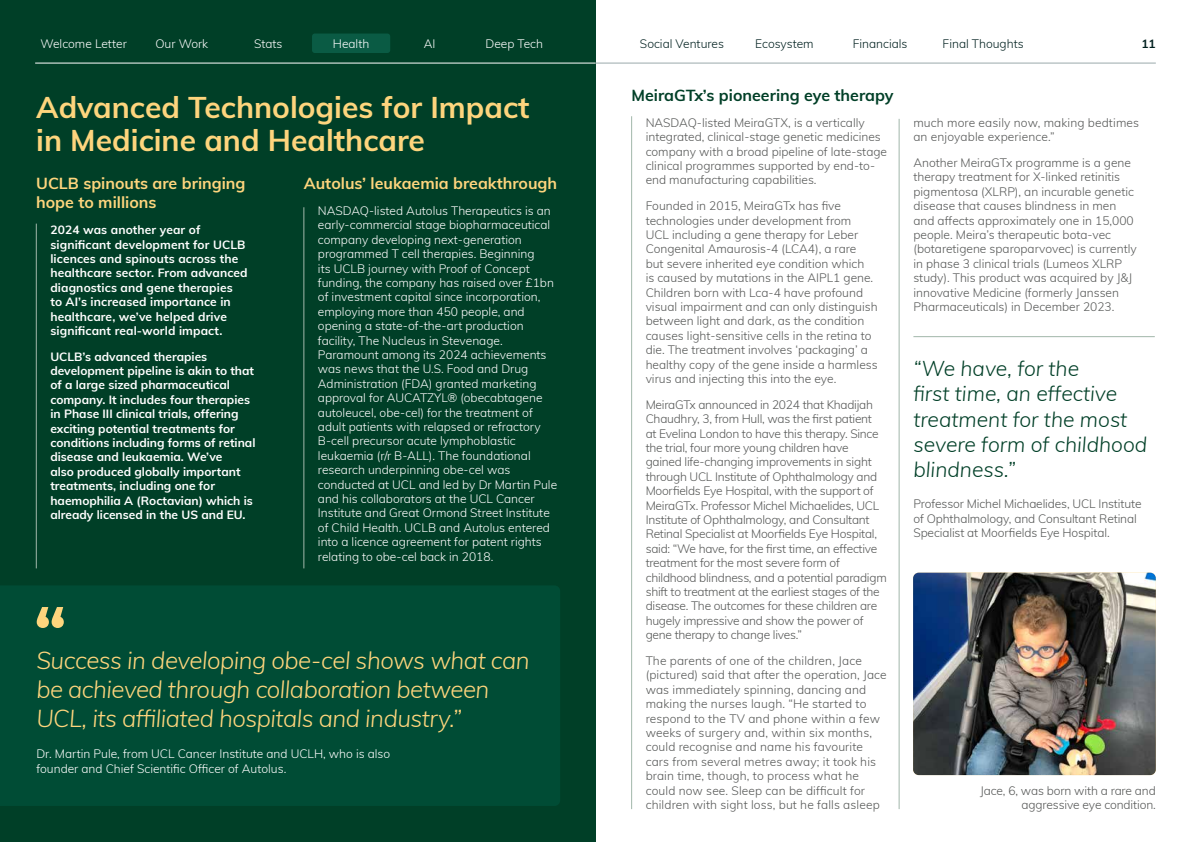
<style>
.page{position:relative;width:1191px;height:842px;background:#fff}
.page>*{position:absolute;margin:0;border:0;box-sizing:border-box;transform-origin:0 0}
.t1{font:700 30px/33px "Muli";color:#fed57d}
.t2{font:italic 300 24px/28.8px "Muli";letter-spacing:-.02em;color:#fed57d}
.t3{font:italic 300 21px/25.2px "Muli";color:#003f27}
.t4{font:700 16px/19.2px "Muli";color:#fed57d}
.t5{font:700 16px "Muli";color:#003f27}
.t6{font:300 12px/14.4px "Muli";color:#555756}
.t7{font:300 12px/14.4px "Muli";color:#fff}
.t8{font:300 12px/14.4px "Muli";letter-spacing:-.02em;color:#555756}
.t9{font:700 12px/14.4px "Muli";color:#fff}
.t10{font:300 12px "Muli";color:#00201f}
.t11{font:700 12px "Muli";color:#00201f}
</style>
<div class="page">
<div style="left:0;top:0;width:595px;height:842px;background:#003f27"></div>
<hr style="left:304px;top:207px;width:1px;height:361px;background:#a1b7aa">
<hr style="left:36px;top:224px;width:1px;height:344px;background:#a1b7aa">
<hr style="left:899px;top:119px;width:1px;height:690px;background:#a1b7aa">
<hr style="left:631px;top:116px;width:1px;height:693px;background:#a1b7aa">
<div style="left:0;top:586px;width:560px;height:220px;background:#004c35"></div>
<svg style="left:37px;top:607px;width:27px;height:21px"></svg>
<hr style="left:913px;top:336px;width:241px;height:1px;background:#a1b7aa">
<img style="left:913px;top:573px;width:242px;height:202px">
<hr style="left:595px;top:63px;width:560px;height:1px;background:#9ba9ab">
<hr style="left:35px;top:63px;width:560px;height:1px;background:#fff">
<div style="left:312px;top:34px;width:78px;height:19px;background:#0a5b44;border-radius:3px"></div>
<p class="t7" style="left:40px;top:35px;width:88px">Welcome Letter</p>
<p class="t7" style="left:155px;top:35px;width:54px">Our Work</p>
<p class="t7" style="left:254px;top:35px;width:30px">Stats</p>
<p class="t7" style="left:333px;top:35px;width:38px">Health</p>
<p class="t7" style="left:424px;top:35px;width:13px">AI</p>
<p class="t7" style="left:485px;top:35px;width:59px">Deep Tech</p>
<p class="t10" style="left:640px;top:35px;width:86px">Social Ventures</p>
<p class="t10" style="left:755px;top:35px;width:60px">Ecosystem</p>
<p class="t10" style="left:852px;top:35px;width:56px">Financials</p>
<p class="t10" style="left:942px;top:35px;width:82px">Final Thoughts</p>
<p class="t11" style="left:1141px;top:34px;width:16px">11</p>
<h1 class="t1" style="left:36px;top:89px;width:495px">Advanced Technologies for Impact in Medicine and Healthcare</h1>
<h3 class="t4" style="left:36px;top:173px;width:211px">UCLB spinouts are bringing hope to millions</h3>
<p class="t9" style="left:50px;top:222px;width:199px">2024 was another year of significant development for UCLB licences and spinouts across the healthcare sector. From advanced diagnostics and gene therapies<br>to AI’s increased importance in healthcare, we’ve helped drive significant real-world impact.</p>
<p class="t9" style="left:50px;top:349px;width:207px">UCLB’s advanced therapies development pipeline is akin to that of a large sized pharmaceutical company. It includes four therapies in Phase III clinical trials, offering exciting potential treatments for conditions including forms of retinal disease and leukaemia. We’ve<br>also produced globally important treatments, including one for haemophilia A (Roctavian) which is already licensed in the US and EU.</p>
<h3 class="t4" style="left:304px;top:173px;width:255px">Autolus’ leukaemia breakthrough</h3>
<p class="t7" style="left:318px;top:203px;width:241px">NASDAQ-listed Autolus Therapeutics is an early-commercial stage biopharmaceutical company developing next-generation programmed T cell therapies. Beginning<br>its UCLB journey with Proof of Concept funding, the company has raised over £1bn of investment capital since incorporation, employing more than 450 people, and opening a state-of-the-art production facility, The Nucleus in Stevenage.<br>Paramount among its 2024 achievements was news that the U.S. Food and Drug Administration (FDA) granted marketing approval for AUCATZYL® (obecabtagene autoleucel, obe-cel) for the treatment of adult patients with relapsed or refractory B-cell precursor acute lymphoblastic leukaemia (r/r B-ALL). The foundational research underpinning obe-cel was conducted at UCL and led by Dr Martin Pule and his collaborators at the UCL Cancer Institute and Great Ormond Street Institute of Child Health. UCLB and Autolus entered into a licence agreement for patent rights relating to obe-cel back in 2018.</p>
<h2 class="t2" style="left:36px;top:645px;width:495px">Success in developing obe-cel shows what can be achieved through collaboration between<br>UCL, its affiliated hospitals and industry.”</h2>
<p class="t7" style="left:36px;top:746px;width:355px">Dr. Martin Pule, from UCL Cancer Institute and UCLH, who is also founder and Chief Scientific Officer of Autolus.</p>
<h3 class="t5" style="left:631px;top:84px;width:263px">MeiraGTx’s pioneering eye therapy</h3>
<p class="t6" style="left:645px;top:115px;width:243px">NASDAQ-listed MeiraGTX, is a vertically integrated, clinical-stage genetic medicines company with a broad pipeline of late-stage clinical programmes supported by end-to&shy;end manufacturing capabilities.</p>
<p class="t6" style="left:645px;top:198px;width:233px">Founded in 2015, MeiraGTx has five technologies under development from<br>UCL including a gene therapy for Leber Congenital Amaurosis-4 (LCA4), a rare<br>but severe inherited eye condition which<br>is caused by mutations in the AIPL1 gene.<br>Children born with Lca-4 have profound visual impairment and can only distinguish between light and dark, as the condition causes light-sensitive cells in the retina to die. The treatment involves ‘packaging’ a healthy copy of the gene inside a harmless virus and injecting this into the eye.</p>
<p class="t8" style="left:645px;top:397px;width:243px">MeiraGTx announced in 2024 that Khadijah Chaudhry, 3, from Hull, was the first patient<br>at Evelina London to have this therapy. Since the trial, four more young children have gained life-changing improvements in sight through UCL Institute of Ophthalmology and Moorfields Eye Hospital, with the support of MeiraGTx. Professor Michel Michaelides, UCL Institute of Ophthalmology, and Consultant Retinal Specialist at Moorfields Eye Hospital, said: “We have, for the first time, an effective treatment for the most severe form of childhood blindness, and a potential paradigm shift to treatment at the earliest stages of the disease. The outcomes for these children are hugely impressive and show the power of gene therapy to change lives.”</p>
<p class="t6" style="left:645px;top:653px;width:243px">The parents of one of the children, Jace (pictured) said that after the operation, Jace was immediately spinning, dancing and making the nurses laugh. “He started to respond to the TV and phone within a few weeks of surgery and, within six months, could recognise and name his favourite cars from several metres away; it took his brain time, though, to process what he could now see. Sleep can be difficult for children with sight loss, but he falls asleep</p>
<p class="t6" style="left:913px;top:115px;width:227px">much more easily now, making bedtimes an enjoyable experience.”</p>
<p class="t6" style="left:913px;top:155px;width:225px">Another MeiraGTx programme is a gene therapy treatment for X-linked retinitis pigmentosa (XLRP), an incurable genetic disease that causes blindness in men and affects approximately one in 15,000 people. Meira’s therapeutic bota-vec (botaretigene sparoparvovec) is currently in phase 3 clinical trials (Lumeos XLRP study). This product was acquired by J&amp;J innovative Medicine (formerly Janssen Pharmaceuticals) in December 2023.</p>
<h3 class="t3" style="left:913px;top:355px;width:235px">“We have, for the<br>first time, an effective treatment for the most severe form of childhood blindness.”</h3>
<p class="t6" style="left:913px;top:496px;width:230px">Professor Michel Michaelides, UCL Institute of Ophthalmology, and Consultant Retinal<br>Specialist at Moorfields Eye Hospital.</p>
<p class="t6" style="left:980px;top:783px;width:177px;text-align:right">Jace, 6, was born with a rare and aggressive eye condition.</p>
</div>
